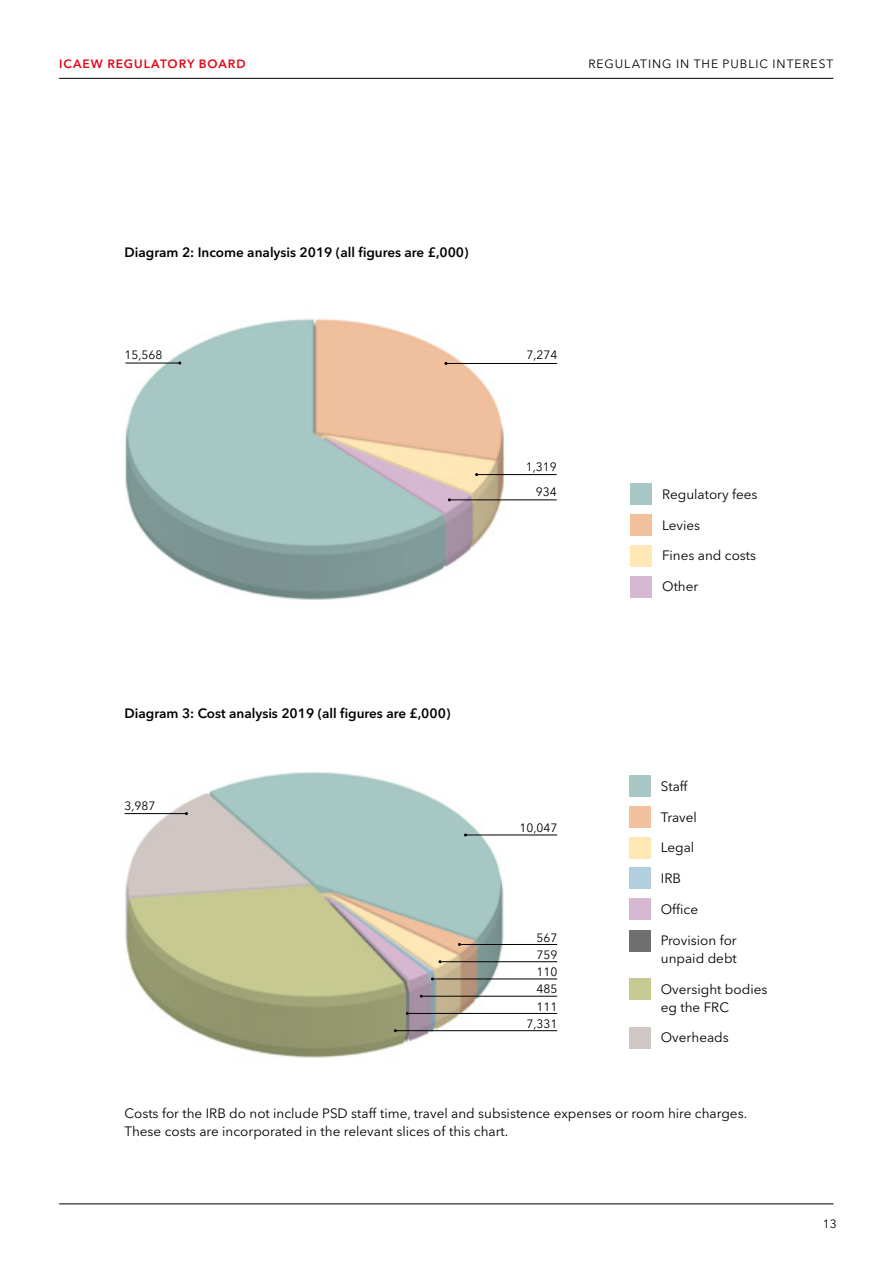
<style>
.page{position:relative;width:893px;height:1263px;background:#fff}
.page>*{position:absolute;margin:0;border:0;box-sizing:border-box;transform-origin:0 0}
.t1{font:13.5px/18px "Avenir Next LT Pro";color:#000}
.t2{font:600 13.5px "Avenir Next LT Pro";color:#000}
.t3{font:12px/17.2px "Avenir Next LT Pro";color:#000;text-align:right}
.t4{font:12px "Avenir Next LT Pro";letter-spacing:.08em;color:#000}
.t5{font:600 12px "Avenir Next LT Pro";letter-spacing:.08em;color:#e30613}
.t6{font:12px "Avenir Next";color:#000}
</style>
<div class="page">
<hr style="left:59px;top:78px;width:774px;height:1px;background:#000">
<hr style="left:59px;top:1203px;width:774px;height:1px;background:#000">
<div style="left:630px;top:484px;width:21px;height:21px;background:#a7c8c4"></div>
<div style="left:630px;top:776px;width:21px;height:21px;background:#a7c8c4"></div>
<div style="left:630px;top:514px;width:21px;height:21px;background:#f1c09d"></div>
<div style="left:630px;top:806px;width:21px;height:21px;background:#f1c09d"></div>
<div style="left:630px;top:545px;width:21px;height:21px;background:#ffe8b6"></div>
<div style="left:630px;top:837px;width:21px;height:21px;background:#ffe8b6"></div>
<div style="left:630px;top:576px;width:21px;height:21px;background:#d6b8d2"></div>
<div style="left:630px;top:868px;width:21px;height:21px;background:#b1cfdf"></div>
<div style="left:630px;top:898px;width:21px;height:21px;background:#d6b8d2"></div>
<div style="left:630px;top:930px;width:21px;height:21px;background:#706f6f"></div>
<div style="left:630px;top:979px;width:21px;height:21px;background:#c6ca91"></div>
<div style="left:630px;top:1027px;width:21px;height:21px;background:#d0c7c4"></div>
<img style="left:125px;top:318px;width:396px;height:282px">
<img style="left:124px;top:772px;width:388px;height:286px">
<hr style="left:446px;top:363px;width:111px;height:1px;background:#000">
<hr style="left:465px;top:835px;width:92px;height:1px;background:#000">
<hr style="left:125px;top:813px;width:61px;height:1px;background:#000">
<hr style="left:459px;top:944px;width:98px;height:1px;background:#000">
<hr style="left:440px;top:961px;width:117px;height:1px;background:#000">
<hr style="left:432px;top:979px;width:125px;height:1px;background:#000">
<hr style="left:421px;top:996px;width:136px;height:1px;background:#000">
<hr style="left:407px;top:1013px;width:150px;height:1px;background:#000">
<hr style="left:395px;top:1030px;width:162px;height:1px;background:#000">
<hr style="left:477px;top:474px;width:80px;height:1px;background:#000">
<hr style="left:449px;top:500px;width:108px;height:1px;background:#000">
<hr style="left:125px;top:363px;width:55px;height:1px;background:#000">
<p class="t5" style="left:59px;top:57px;width:188px">ICAEW REGULATORY BOARD</p>
<p class="t4" style="left:588px;top:57px;width:246px">REGULATING IN THE PUBLIC INTEREST</p>
<p class="t2" style="left:125px;top:244px;width:346px">Diagram 2: Income analysis 2019 (all figures are £,000)</p>
<p class="t3" style="left:125px;top:346px;width:39px">15,568</p>
<p class="t3" style="left:526px;top:346px;width:32px">7,274</p>
<p class="t3" style="left:526px;top:458px;width:32px">1,319</p>
<p class="t3" style="left:536px;top:484px;width:22px">934</p>
<p class="t2" style="left:125px;top:705px;width:327px">Diagram 3: Cost analysis 2019 (all figures are £,000)</p>
<p class="t3" style="left:124px;top:797px;width:32px">3,987</p>
<p class="t3" style="left:519px;top:819px;width:39px">10,047</p>
<p class="t3" style="left:526px;top:929px;width:32px">567<br>759<br>110<br>485<br>111<br>7,331</p>
<p class="t1" style="left:662px;top:485px;width:97px">Regulatory fees</p>
<p class="t1" style="left:662px;top:516px;width:40px">Levies</p>
<p class="t1" style="left:662px;top:547px;width:95px">Fines and costs</p>
<p class="t1" style="left:662px;top:577px;width:38px">Other</p>
<p class="t1" style="left:661px;top:777px;width:28px">Staff</p>
<p class="t1" style="left:661px;top:808px;width:38px">Travel</p>
<p class="t1" style="left:661px;top:839px;width:35px">Legal</p>
<p class="t1" style="left:661px;top:869px;width:22px">IRB</p>
<p class="t1" style="left:661px;top:900px;width:39px">Office</p>
<p class="t1" style="left:661px;top:931px;width:78px">Provision for unpaid debt</p>
<p class="t1" style="left:661px;top:980px;width:108px">Oversight bodies eg the FRC</p>
<p class="t1" style="left:661px;top:1028px;width:69px">Overheads</p>
<p class="t1" style="left:125px;top:1104px;width:624px">Costs for the IRB do not include PSD staff time, travel and subsistence expenses or room hire charges.<br>These costs are incorporated in the relevant slices of this chart.</p>
<p class="t6" style="left:823px;top:1216px;width:15px">13</p>
</div>
